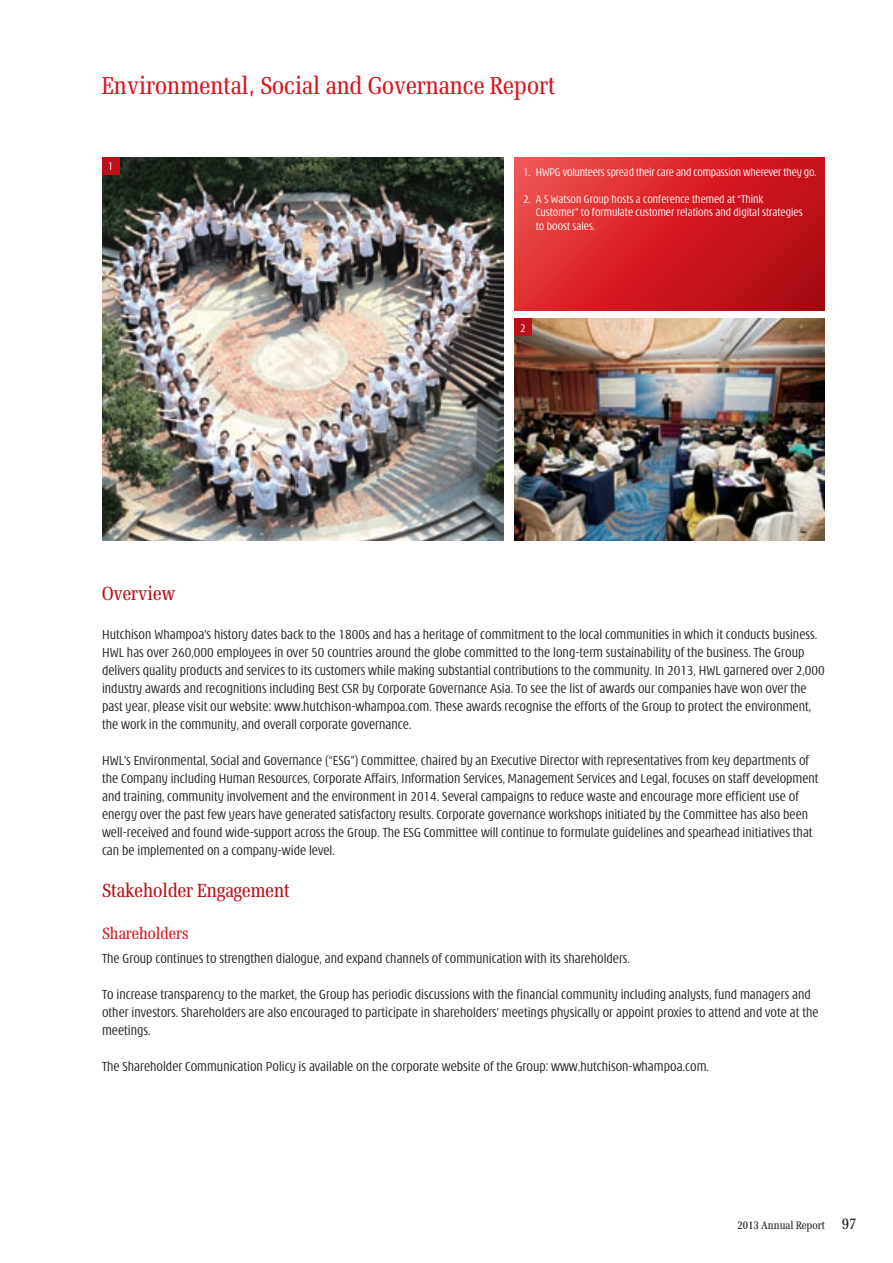
<style>
.page{position:relative;width:893px;height:1263px;background:#fff}
.page>*{position:absolute;margin:0;border:0;box-sizing:border-box;transform-origin:0 0}
.t1{font:27px "Verona";color:#d7171f}
.t2{font:21px "Verona";color:#bb1018}
.t3{font:18px "Verona";color:#d7171f}
.t4{font:300 condensed 14.25px/18px "Modena";color:#231f20}
.t5{font:300 condensed 12px/13.5px "Modena";color:#fff}
.t6{font:12px "Verona";color:#231f20}
.s1{font-size:16.5px}
</style>
<div class="page">
<img style="left:102px;top:157px;width:402px;height:383px">
<img style="left:514px;top:319px;width:311px;height:221px">
<svg style="left:514px;top:157px;width:311px;height:153px;background:#d22125"></svg>
<div style="left:102px;top:157px;width:17px;height:17px;background:#bb1018"></div>
<div style="left:514px;top:319px;width:17px;height:17px;background:#bb1018"></div>
<h1 class="t1" style="left:102px;top:73px;width:455px">Environmental, Social and Governance Report</h1>
<p class="t5" style="left:108px;top:160px;width:7px">1</p>
<p class="t5" style="left:523px;top:165px;width:295px">1. HWPG volunteers spread their care and compassion wherever they go.</p>
<p class="t5" style="left:536px;top:192px;width:268px;text-indent:-13px">2. A S Watson Group hosts a conference themed at “Think<br>Customer” to formulate customer relations and digital strategies to boost sales.</p>
<p class="t5" style="left:520px;top:321px;width:7px">2</p>
<h2 class="t2" style="left:102px;top:583px;width:75px">Overview</h2>
<p class="t4" style="left:102px;top:626px;width:724px">Hutchison Whampoa’s history dates back to the 1800s and has a heritage of commitment to the local communities in which it conducts business.<br>HWL has over 260,000 employees in over 50 countries around the globe committed to the long-term sustainability of the business. The Group delivers quality products and services to its customers while making substantial contributions to the community. In 2013, HWL garnered over 2,000 industry awards and recognitions including Best CSR by Corporate Governance Asia. To see the list of awards our companies have won over the past year, please visit our website: www.hutchison-whampoa.com. These awards recognise the efforts of the Group to protect the environment, the work in the community, and overall corporate governance.</p>
<p class="t4" style="left:102px;top:752px;width:718px">HWL’s Environmental, Social and Governance (“ESG”) Committee, chaired by an Executive Director with representatives from key departments of the Company including Human Resources, Corporate Affairs, Information Services, Management Services and Legal, focuses on staff development and training, community involvement and the environment in 2014. Several campaigns to reduce waste and encourage more efficient use of energy over the past few years have generated satisfactory results. Corporate governance workshops initiated by the Committee has also been well-received and found wide-support across the Group. The ESG Committee will continue to formulate guidelines and spearhead initiatives that can be implemented on a company-wide level.</p>
<h2 class="t2" style="left:102px;top:880px;width:189px">Stakeholder Engagement</h2>
<p class="t3" style="left:102px;top:925px;width:88px">Shareholders</p>
<p class="t4" style="left:102px;top:950px;width:530px">The Group continues to strengthen dialogue, and expand channels of communication with its shareholders.</p>
<p class="t4" style="left:102px;top:986px;width:718px">To increase transparency to the market, the Group has periodic discussions with the financial community including analysts, fund managers and other investors. Shareholders are also encouraged to participate in shareholders’ meetings physically or appoint proxies to attend and vote at the meetings.</p>
<p class="t4" style="left:102px;top:1058px;width:608px">The Shareholder Communication Policy is available on the corporate website of the Group: www.hutchison-whampoa.com.</p>
<p class="t6" style="left:737px;top:1219px;width:121px">2013 Annual Report <span class="s1">97</span></p>
</div>
